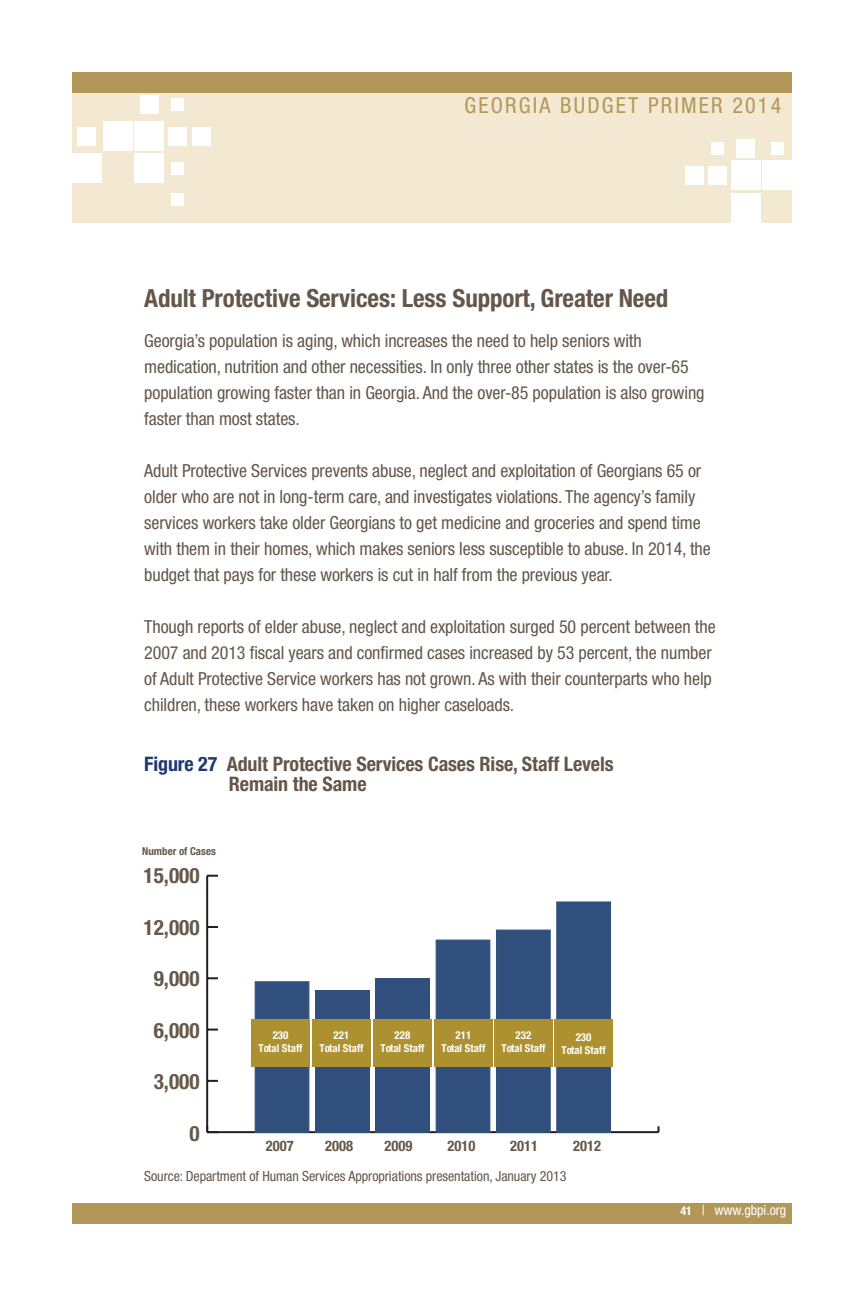
<style>
.page{position:relative;width:864px;height:1296px;background:#fff}
.page>*{position:absolute;margin:0;border:0;box-sizing:border-box;transform-origin:0 0}
.primer_text_heading{font:700 condensed 25px "Helvetica Neue LT Std";letter-spacing:-.005em;color:#645649}
.t1{font:condensed 22px "Helvetica Neue LT Std";letter-spacing:.1em;color:#b39758}
.t2{font:700 condensed 21.2px "Helvetica Neue LT Std";color:#66594a}
.figure_heading{font:700 condensed 20px "Helvetica Neue LT Std";letter-spacing:-.005em;color:#645649}
.primer_body_text_war{font:condensed 18px/26px "Helvetica Neue LT Std";letter-spacing:-.005em;color:#645649}
.t3{font:700 condensed 14.6px "Helvetica Neue LT Std";color:#66594a}
.source_text{font:condensed 14px "Helvetica Neue LT Std";letter-spacing:-.005em;color:#645649}
.t4{font:condensed 14px "Helvetica Neue LT Std";letter-spacing:-.005em;color:#fff}
.t5{font:700 condensed 11px/13.2px "Helvetica Neue LT Std";color:#fff;text-align:center}
.t6{font:700 condensed 11px "Helvetica Neue LT Std";color:#66594a}
.s1{color:#1d3a70}
.s2{font-weight:700;font-size:12px}
</style>
<div class="page">
<div style="left:72px;top:1204px;width:720px;height:20px;background:#b39758"></div>
<div style="left:72px;top:72px;width:720px;height:151px;background:#f3e9d2"></div>
<div style="left:72px;top:72px;width:720px;height:20px;background:#b39758"></div>
<div style="left:135px;top:122px;width:29px;height:29px;background:#fff"></div>
<div style="left:135px;top:153px;width:29px;height:29px;background:#fff"></div>
<div style="left:103px;top:122px;width:29px;height:29px;background:#fff"></div>
<div style="left:140px;top:95px;width:18px;height:18px;background:#fff"></div>
<div style="left:77px;top:127px;width:19px;height:18px;background:#fff"></div>
<div style="left:168px;top:127px;width:19px;height:18px;background:#fff"></div>
<div style="left:192px;top:127px;width:19px;height:18px;background:#fff"></div>
<div style="left:171px;top:98px;width:13px;height:13px;background:#fff"></div>
<div style="left:171px;top:162px;width:13px;height:13px;background:#fff"></div>
<div style="left:171px;top:193px;width:13px;height:13px;background:#fff"></div>
<div style="left:72px;top:153px;width:29px;height:29px;background:#fff"></div>
<div style="left:731px;top:161px;width:29px;height:29px;background:#fff"></div>
<div style="left:731px;top:194px;width:29px;height:29px;background:#fff"></div>
<div style="left:763px;top:161px;width:29px;height:29px;background:#fff"></div>
<div style="left:737px;top:139px;width:18px;height:18px;background:#fff"></div>
<div style="left:708px;top:166px;width:18px;height:19px;background:#fff"></div>
<div style="left:711px;top:142px;width:13px;height:12px;background:#fff"></div>
<div style="left:771px;top:142px;width:13px;height:12px;background:#fff"></div>
<div style="left:686px;top:166px;width:18px;height:19px;background:#fff"></div>
<hr style="left:207px;top:1131px;width:452px;height:2px;background:#231f20">
<hr style="left:206px;top:876px;width:2px;height:256px;background:#231f20">
<svg style="left:208px;top:1080px;width:10px;height:2px"></svg>
<svg style="left:208px;top:1029px;width:10px;height:2px"></svg>
<svg style="left:208px;top:977px;width:10px;height:2px"></svg>
<svg style="left:208px;top:926px;width:10px;height:2px"></svg>
<svg style="left:207px;top:875px;width:11px;height:2px"></svg>
<div style="left:556px;top:901px;width:55px;height:232px;background:#304f7d;border:1px solid #304f7d"></div>
<div style="left:496px;top:930px;width:55px;height:203px;background:#304f7d;border:1px solid #304f7d"></div>
<div style="left:436px;top:940px;width:54px;height:193px;background:#304f7d"></div>
<div style="left:376px;top:978px;width:54px;height:155px;background:#304f7d"></div>
<div style="left:315px;top:990px;width:55px;height:143px;background:#304f7d"></div>
<div style="left:255px;top:981px;width:54px;height:152px;background:#304f7d;border:1px solid #304f7d"></div>
<div style="left:251px;top:1020px;width:59px;height:47px;background:#ad9130"></div>
<div style="left:312px;top:1020px;width:59px;height:47px;background:#ad9130"></div>
<div style="left:373px;top:1020px;width:59px;height:47px;background:#ad9130"></div>
<div style="left:434px;top:1020px;width:59px;height:47px;background:#ad9130"></div>
<div style="left:494px;top:1020px;width:59px;height:47px;background:#ad9130"></div>
<div style="left:554px;top:1020px;width:59px;height:47px;background:#ad9130"></div>
<p class="t1" style="left:464px;top:92px;width:318px">GEORGIA BUDGET PRIMER 2014</p>
<p class="primer_text_heading" style="left:144px;top:283px;width:526px">Adult Protective Services: Less Support, Greater Need</p>
<p class="primer_body_text_war" style="left:144px;top:327px;width:562px">Georgia’s population is aging, which increases the need to help seniors with medication, nutrition and other necessities. In only three other states is the over-65 population growing faster than in Georgia. And the over-85 population is also growing faster than most states.</p>
<p class="primer_body_text_war" style="left:144px;top:457px;width:568px">Adult Protective Services prevents abuse, neglect and exploitation of Georgians 65 or older who are not in long-term care, and investigates violations. The agency’s family services workers take older Georgians to get medicine and groceries and spend time with them in their homes, which makes seniors less susceptible to abuse. In 2014, the budget that pays for these workers is cut in half from the previous year.</p>
<p class="primer_body_text_war" style="left:144px;top:613px;width:573px">Though reports of elder abuse, neglect and exploitation surged 50 percent between the 2007 and 2013 fiscal years and confirmed cases increased by 53 percent, the number of Adult Protective Service workers has not grown. As with their counterparts who help children, these workers have taken on higher caseloads.</p>
<p class="figure_heading" style="left:144px;top:752px;width:471px"><span class="s1">Figure 27</span> Adult Protective Services Cases Rise, Staff Levels</p>
<p class="figure_heading" style="left:229px;top:772px;width:139px">Remain the Same</p>
<p class="t6" style="left:142px;top:844px;width:75px">Number of Cases</p>
<p class="t2" style="left:144px;top:863px;width:57px">15,000</p>
<p class="t2" style="left:144px;top:914px;width:57px">12,000</p>
<p class="t2" style="left:154px;top:966px;width:47px">9,000</p>
<p class="t2" style="left:154px;top:1017px;width:47px">6,000</p>
<p class="t2" style="left:154px;top:1069px;width:47px">3,000</p>
<p class="t2" style="left:189px;top:1120px;width:12px">0</p>
<p class="t5" style="left:259px;top:1029px;width:46px">230<br>Total Staff</p>
<p class="t5" style="left:320px;top:1029px;width:46px">221<br>Total Staff</p>
<p class="t5" style="left:380px;top:1029px;width:46px">228<br>Total Staff</p>
<p class="t5" style="left:441px;top:1029px;width:46px">211<br>Total Staff</p>
<p class="t5" style="left:502px;top:1029px;width:46px">232<br>Total Staff</p>
<p class="t5" style="left:562px;top:1030px;width:46px">230<br>Total Staff</p>
<p class="t3" style="left:266px;top:1137px;width:29px">2007</p>
<p class="t3" style="left:325px;top:1137px;width:29px">2008</p>
<p class="t3" style="left:385px;top:1137px;width:29px">2009</p>
<p class="t3" style="left:447px;top:1137px;width:29px">2010</p>
<p class="t3" style="left:510px;top:1137px;width:29px">2011</p>
<p class="t3" style="left:573px;top:1137px;width:29px">2012</p>
<p class="source_text" style="left:144px;top:1168px;width:424px">Source: Department of Human Services Appropriations presentation, January 2013</p>
<p class="t4" style="left:680px;top:1202px;width:107px"><span class="s2">41</span> | www.gbpi.org</p>
</div>
